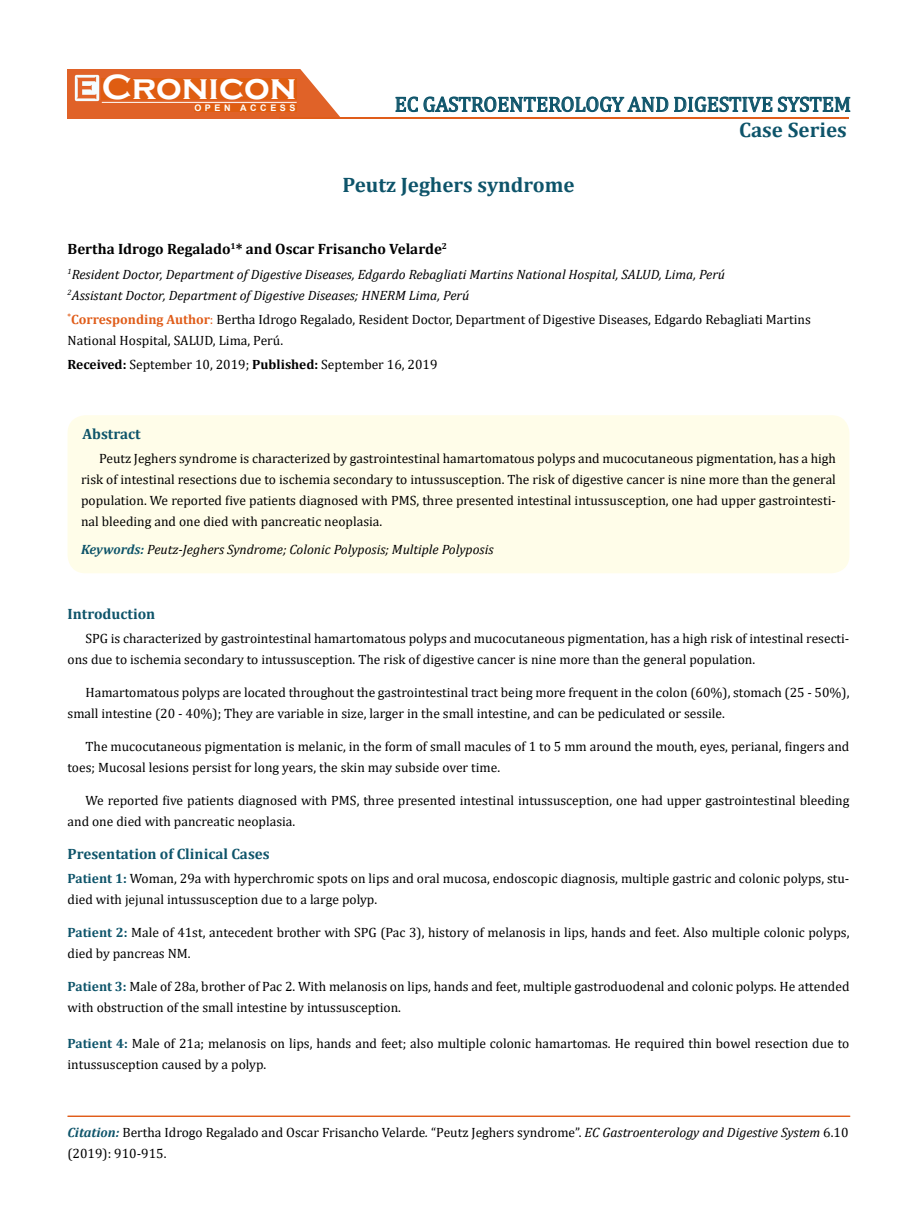
<style>
.page{position:relative;width:917px;height:1224px;background:#fff}
.page>*{position:absolute;margin:0;border:0;box-sizing:border-box;transform-origin:0 0}
.t1{font:700 36px "Copperplate Gothic";color:#fff}
.t2{font:21px "Cambria";color:#0e546a}
.t3{font:700 21px "Cambria";color:#0e546a}
.t4{font:700 15px "Cambria";color:#0e546a}
.t5{font:700 15px "Cambria";color:#000}
.t6{font:13.5px/21px "Cambria";color:#000}
.t7{font:italic 13.5px/21px "Cambria";color:#000}
.t8{font:700 9px "Arial";letter-spacing:.4em;color:#fff}
.s1{font-weight:700;color:#e05d1a}
.s2{color:#e05d1a}
.s3{font-weight:700}
.s4{font-weight:700;color:#0e546a}
.s5{font-weight:700;font-style:italic;color:#0e546a}
.s6{font-style:italic}
</style>
<div class="page">
<div style="left:67px;top:70px;width:290px;height:49px;background:#e06228"></div>
<img style="left:75px;top:75px;width:24px;height:26px">
<div style="left:102px;top:79px;width:195px;height:21px;background:#df5d11"></div>
<div style="left:194px;top:105px;width:103px;height:7px;background:#df5d11"></div>
<svg style="left:300px;top:69px;width:550px;height:49px"></svg>
<hr style="left:102px;top:102px;width:194px;height:1px;background:#fff">
<hr style="left:279px;top:118px;width:569px;height:1px;background:#e05d1a">
<div style="left:68px;top:1116px;width:782px;height:1px;border:1px solid #e05d1a"></div>
<div style="left:68px;top:415px;width:781px;height:158px;background:#fffde9;border-radius:18px"></div>
<h1 class="t1" style="left:102px;top:68px;width:196px">Cronicon</h1>
<p class="t8" style="left:194px;top:102px;width:103px">OPEN ACCESS</p>
<h2 class="t2" style="left:394px;top:92px;width:458px">EC GASTROENTEROLOGY AND DIGESTIVE SYSTEM</h2>
<h2 class="t3" style="left:739px;top:115px;width:109px">Case Series</h2>
<h2 class="t3" style="left:342px;top:170px;width:234px">Peutz Jeghers syndrome</h2>
<p class="t5" style="left:68px;top:238px;width:381px">Bertha Idrogo Regalado<sup>1</sup>* and Oscar Frisancho Velarde<sup>2</sup></p>
<p class="t7" style="left:68px;top:263px;width:659px"><sup>1</sup>Resident Doctor, Department of Digestive Diseases, Edgardo Rebagliati Martins National Hospital, SALUD, Lima, Perú<br><sup>2</sup>Assistant Doctor, Department of Digestive Diseases; HNERM Lima, Perú</p>
<p class="t6" style="left:68px;top:309px;width:744px"><sup>*</sup><span class="s1">Corresponding Author</span><span class="s2">:</span> Bertha Idrogo Regalado, Resident Doctor, Department of Digestive Diseases, Edgardo Rebagliati Martins<br>National Hospital, SALUD, Lima, Perú.</p>
<p class="t6" style="left:68px;top:353px;width:371px"><span class="s3">Received:</span> September 10, 2019; <span class="s3">Published:</span> September 16, 2019</p>
<p class="t4" style="left:83px;top:423px;width:60px">Abstract</p>
<p class="t6" style="left:81px;top:448px;width:756px;text-align:justify;text-indent:18px">Peutz Jeghers syndrome is characterized by gastrointestinal hamartomatous polyps and mucocutaneous pigmentation, has a high risk of intestinal resections due to ischemia secondary to intussusception. The risk of digestive cancer is nine more than the general population. We reported five patients diagnosed with PMS, three presented intestinal intussusception, one had upper gastrointesti&shy;nal bleeding and one died with pancreatic neoplasia.</p>
<p class="t7" style="left:81px;top:538px;width:414px"><span class="s4">Keywords:</span> Peutz-Jeghers Syndrome; Colonic Polyposis; Multiple Polyposis</p>
<p class="t4" style="left:68px;top:603px;width:89px">Introduction</p>
<p class="t6" style="left:68px;top:628px;width:783px;text-indent:18px">SPG is characterized by gastrointestinal hamartomatous polyps and mucocutaneous pigmentation, has a high risk of intestinal resecti&shy;ons due to ischemia secondary to intussusception. The risk of digestive cancer is nine more than the general population.</p>
<p class="t6" style="left:68px;top:682px;width:783px;text-indent:18px">Hamartomatous polyps are located throughout the gastrointestinal tract being more frequent in the colon (60%), stomach (25 - 50%), small intestine (20 - 40%); They are variable in size, larger in the small intestine, and can be pediculated or sessile.</p>
<p class="t6" style="left:68px;top:736px;width:783px;text-indent:18px">The mucocutaneous pigmentation is melanic, in the form of small macules of 1 to 5 mm around the mouth, eyes, perianal, fingers and toes; Mucosal lesions persist for long years, the skin may subside over time.</p>
<p class="t6" style="left:68px;top:790px;width:783px;text-indent:18px">We reported five patients diagnosed with PMS, three presented intestinal intussusception, one had upper gastrointestinal bleeding and one died with pancreatic neoplasia.</p>
<p class="t4" style="left:68px;top:843px;width:204px">Presentation of Clinical Cases</p>
<p class="t6" style="left:68px;top:868px;width:783px"><span class="s4">Patient 1:</span> Woman, 29a with hyperchromic spots on lips and oral mucosa, endoscopic diagnosis, multiple gastric and colonic polyps, stu&shy;died with jejunal intussusception due to a large polyp.</p>
<p class="t6" style="left:68px;top:922px;width:783px"><span class="s4">Patient 2:</span> Male of 41st, antecedent brother with SPG (Pac 3), history of melanosis in lips, hands and feet. Also multiple colonic polyps, died by pancreas NM.</p>
<p class="t6" style="left:68px;top:976px;width:783px"><span class="s4">Patient 3:</span> Male of 28a, brother of Pac 2. With melanosis on lips, hands and feet, multiple gastroduodenal and colonic polyps. He attended with obstruction of the small intestine by intussusception.</p>
<p class="t6" style="left:68px;top:1033px;width:783px"><span class="s4">Patient 4:</span> Male of 21a; melanosis on lips, hands and feet; also multiple colonic hamartomas. He required thin bowel resection due to intussusception caused by a polyp.</p>
<p class="t6" style="left:67px;top:1122px;width:782px"><span class="s5">Citation:</span> Bertha Idrogo Regalado and Oscar Frisancho Velarde<span class="s6">.</span> “Peutz Jeghers syndrome”. <span class="s6">EC Gastroenterology and Digestive System</span> 6.10 (2019): 910-915.</p>
</div>
